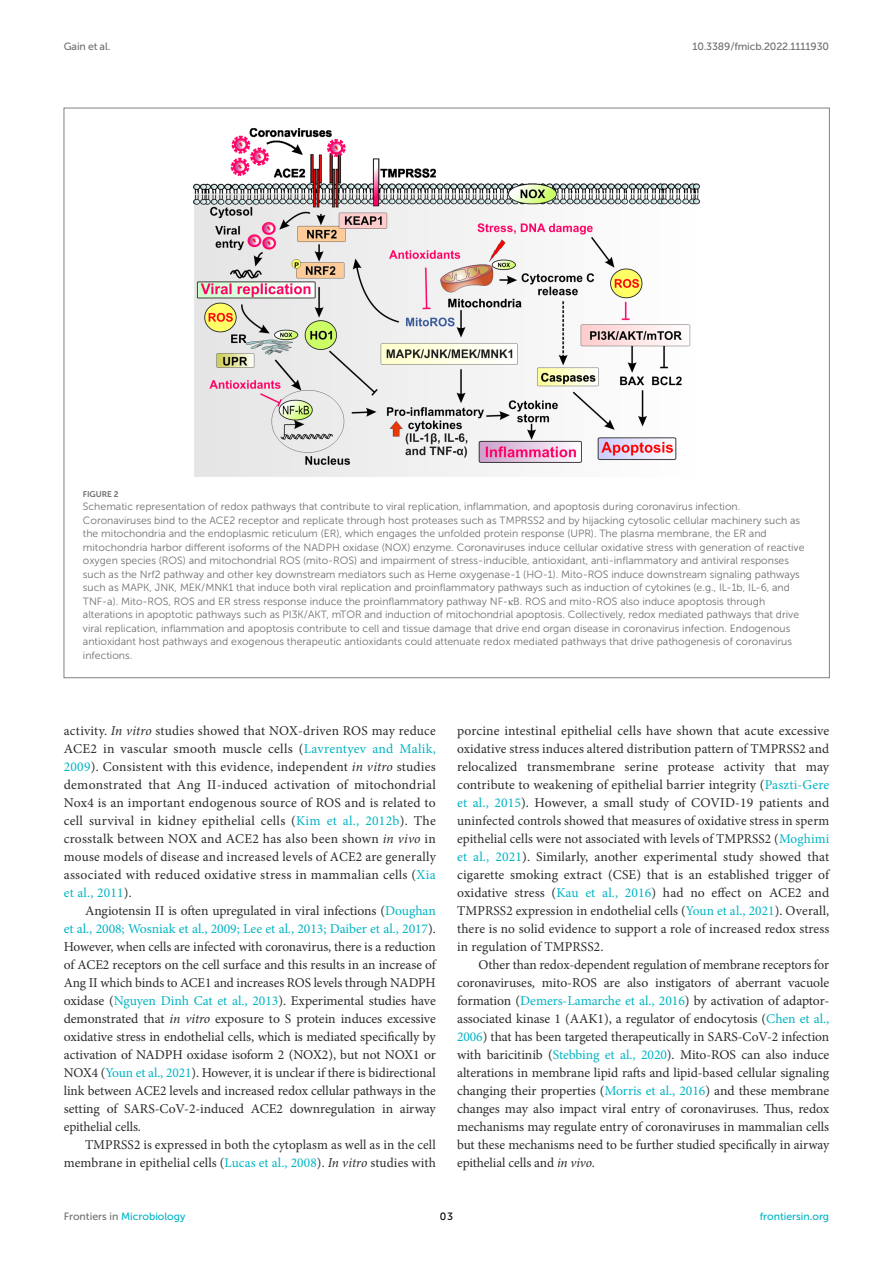
<style>
.page{position:relative;width:893px;height:1263px;background:#fff}
.page>*{position:absolute;margin:0;border:0;box-sizing:border-box;transform-origin:0 0}
.TEXT{font:13.5px/18px "Minion Pro";letter-spacing:.005em;color:#2b2b2a;text-align:justify}
.FIG_LEG{font:10.5px/13.5px "Museo Sans 300";color:#706f70}
.t1{font:10.5px "Museo Sans 500";color:#00b4c4}
.t2{font:10.5px "Museo Sans 500";letter-spacing:-.015em;color:#706f70}
.t3{font:10.5px "Museo Sans 500";color:#000}
.FIG_HD{font:8.25px "Museo Sans 700";letter-spacing:-.01em;color:#706f70}
.s1{font-family:"STIX General"}
.s2{font-style:italic}
.s3{color:#00b4c4}
.s4{color:#706f70}
</style>
<div class="page">
<img style="left:193px;top:128px;width:507px;height:349px">
<p class="t2" style="left:64px;top:41px;width:48px">Gain et al.</p>
<p class="t2" style="left:692px;top:41px;width:138px">10.3389/fmicb.2022.1111930</p>
<p class="FIG_HD" style="left:83px;top:489px;width:37px">FIGURE 2</p>
<p class="FIG_LEG" style="left:83px;top:500px;width:723px">Schematic representation of redox pathways that contribute to viral replication, inflammation, and apoptosis during coronavirus infection.<br>Coronaviruses bind to the ACE2 receptor and replicate through host proteases such as TMPRSS2 and by hijacking cytosolic cellular machinery such as the mitochondria and the endoplasmic reticulum (ER), which engages the unfolded protein response (UPR). The plasma membrane, the ER and mitochondria harbor different isoforms of the NADPH oxidase (NOX) enzyme. Coronaviruses induce cellular oxidative stress with generation of reactive oxygen species (ROS) and mitochondrial ROS (mito-ROS) and impairment of stress-inducible, antioxidant, anti-inflammatory and antiviral responses such as the Nrf2 pathway and other key downstream mediators such as Heme oxygenase-1 (HO-1). Mito-ROS induce downstream signaling pathways such as MAPK, JNK, MEK/MNK1 that induce both viral replication and proinflammatory pathways such as induction of cytokines (e.g., IL-1b, IL-6, and TNF-a). Mito-ROS, ROS and ER stress response induce the proinflammatory pathway NF-<span class="s1">κ</span>B. ROS and mito-ROS also induce apoptosis through alterations in apoptotic pathways such as PI3K/AKT, mTOR and induction of mitochondrial apoptosis. Collectively, redox mediated pathways that drive viral replication, inflammation and apoptosis contribute to cell and tissue damage that drive end organ disease in coronavirus infection. Endogenous antioxidant host pathways and exogenous therapeutic antioxidants could attenuate redox mediated pathways that drive pathogenesis of coronavirus infections.</p>
<p class="TEXT" style="left:64px;top:722px;width:374px">activity. <span class="s2">In vitro</span> studies showed that NOX-driven ROS may reduce ACE2 in vascular smooth muscle cells (<span class="s3">Lavrentyev and Malik, 2009</span>). Consistent with this evidence, independent <span class="s2">in vitro</span> studies demonstrated that Ang II-induced activation of mitochondrial Nox4 is an important endogenous source of ROS and is related to cell survival in kidney epithelial cells (<span class="s3">Kim et al., 2012b</span>). The crosstalk between NOX and ACE2 has also been shown <span class="s2">in vivo</span> in mouse models of disease and increased levels of ACE2 are generally associated with reduced oxidative stress in mammalian cells (<span class="s3">Xia et al., 2011</span>).</p>
<p class="TEXT" style="left:64px;top:902px;width:374px;text-indent:21px">Angiotensin II is often upregulated in viral infections (<span class="s3">Doughan et al., 2008; Wosniak et al., 2009; Lee et al., 2013; Daiber et al., 2017</span>).<br>However, when cells are infected with coronavirus, there is a reduction of ACE2 receptors on the cell surface and this results in an increase of Ang II which binds to ACE1 and increases ROS levels through NADPH oxidase (<span class="s3">Nguyen Dinh Cat et al., 2013</span>). Experimental studies have demonstrated that <span class="s2">in vitro</span> exposure to S protein induces excessive oxidative stress in endothelial cells, which is mediated specifically by activation of NADPH oxidase isoform 2 (NOX2), but not NOX1 or NOX4 (<span class="s3">Youn et al., 2021</span>). However, it is unclear if there is bidirectional link between ACE2 levels and increased redox cellular pathways in the setting of SARS-CoV-2-induced ACE2 downregulation in airway epithelial cells.</p>
<p class="TEXT" style="left:64px;top:1136px;width:374px;text-align:right">TMPRSS2 is expressed in both the cytoplasm as well as in the cell membrane in epithelial cells (<span class="s3">Lucas et al., 2008</span>). <span class="s2">In vitro</span> studies with</p>
<p class="TEXT" style="left:457px;top:722px;width:374px">porcine intestinal epithelial cells have shown that acute excessive oxidative stress induces altered distribution pattern of TMPRSS2 and relocalized transmembrane serine protease activity that may contribute to weakening of epithelial barrier integrity (<span class="s3">Paszti-Gere et al., 2015</span>). However, a small study of COVID-19 patients and uninfected controls showed that measures of oxidative stress in sperm epithelial cells were not associated with levels of TMPRSS2 (<span class="s3">Moghimi et al., 2021</span>). Similarly, another experimental study showed that cigarette smoking extract (CSE) that is an established trigger of oxidative stress (<span class="s3">Kau et al., 2016</span>) had no effect on ACE2 and TMPRSS2 expression in endothelial cells (<span class="s3">Youn et al., 2021</span>). Overall, there is no solid evidence to support a role of increased redox stress in regulation of TMPRSS2.</p>
<p class="TEXT" style="left:457px;top:956px;width:374px;text-indent:21px">Other than redox-dependent regulation of membrane receptors for coronaviruses, mito-ROS are also instigators of aberrant vacuole formation (<span class="s3">Demers-Lamarche et al., 2016</span>) by activation of adaptor&shy;associated kinase 1 (AAK1), a regulator of endocytosis (<span class="s3">Chen et al., 2006</span>) that has been targeted therapeutically in SARS-CoV-2 infection with baricitinib (<span class="s3">Stebbing et al., 2020</span>). Mito-ROS can also induce alterations in membrane lipid rafts and lipid-based cellular signaling changing their properties (<span class="s3">Morris et al., 2016</span>) and these membrane changes may also impact viral entry of coronaviruses. Thus, redox mechanisms may regulate entry of coronaviruses in mammalian cells but these mechanisms need to be further studied specifically in airway epithelial cells and <span class="s2">in vivo</span>.</p>
<p class="t1" style="left:64px;top:1211px;width:123px"><span class="s4">Frontiers in</span> Microbiology</p>
<p class="t3" style="left:440px;top:1211px;width:15px">03</p>
<p class="t1" style="left:760px;top:1211px;width:71px">frontiersin.org</p>
</div>
